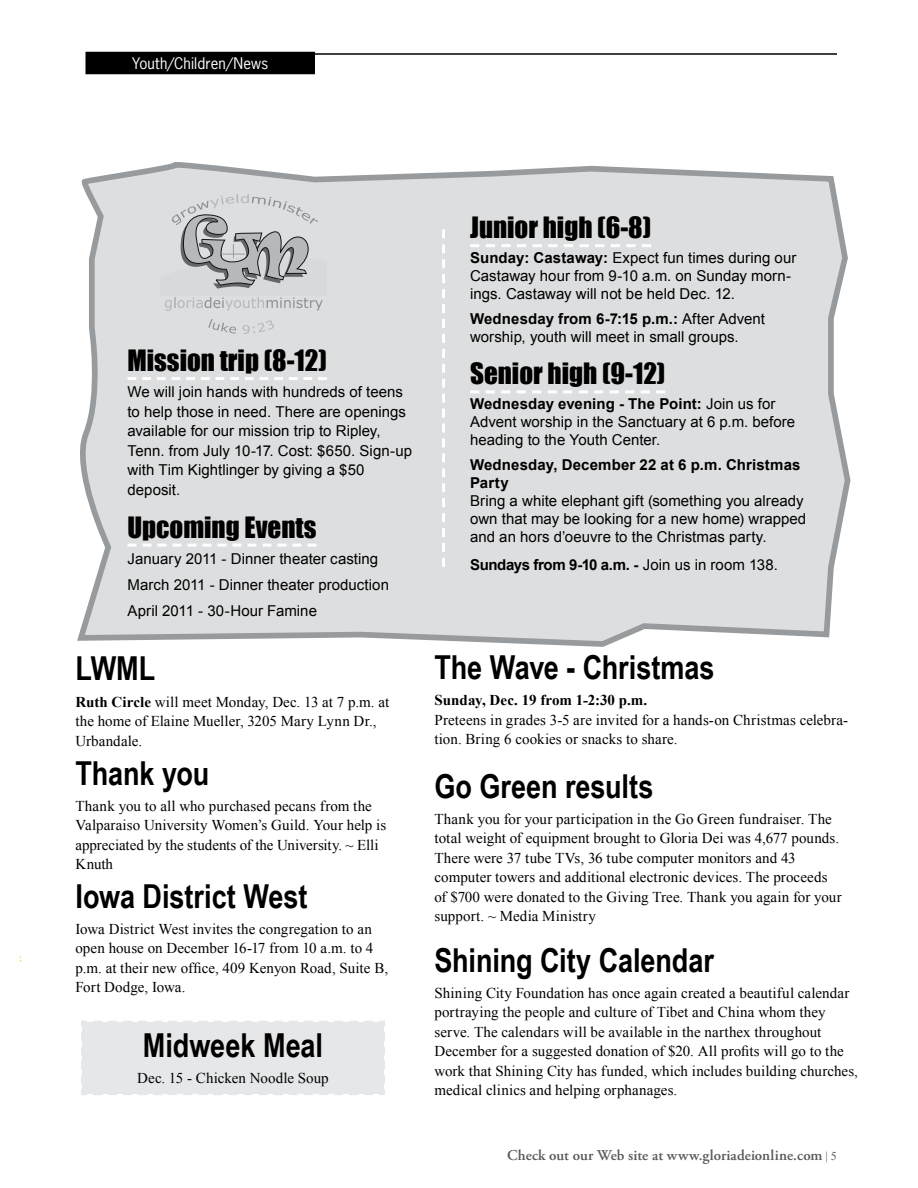
<style>
.page{position:relative;width:918px;height:1188px;background:#fff}
.page>*{position:absolute;margin:0;border:0;box-sizing:border-box;transform-origin:0 0}
.t1{font:700 33px "Arial Narrow";letter-spacing:-.005em;color:#000}
.t2{font:27px "Impact";color:#000}
.t3{font:15px/19.5px "Times New Roman";letter-spacing:.005em;color:#000}
.t4{font:15px/18px "Arial";letter-spacing:.005em;color:#000}
.t5{font:600 15px "Adobe Garamond Pro";letter-spacing:.005em;color:#58595b}
.t6{font:700 15px/18px "Arial";letter-spacing:.01em;color:#000}
.t7{font:700 15px "Arial";letter-spacing:-.025em;color:#000}
.t8{font:700 15px "Times New Roman";letter-spacing:.005em;color:#000}
.t9{font:15px "News Gothic Std";letter-spacing:.01em;color:#fff}
.s1{font-weight:700}
.s2{font-weight:400}
.s3{font-family:"Times New Roman";font-weight:400;font-size:12px}
</style>
<div class="page">
<div style="left:86px;top:52px;width:228px;height:22px;background:#000"></div>
<hr style="left:94px;top:53px;width:743px;height:2px;background:#000">
<svg style="left:77px;top:162px;width:774px;height:485px;background:#dcddde"></svg>
<svg style="left:442px;top:229px;width:3px;height:338px"></svg>
<svg style="left:470px;top:244px;width:181px;height:3px"></svg>
<svg style="left:470px;top:390px;width:195px;height:3px"></svg>
<svg style="left:160px;top:194px;width:167px;height:117px;background:#c5c6c7"></svg>
<svg style="left:208px;top:319px;width:28px;height:14px"></svg>
<svg style="left:242px;top:320px;width:32px;height:14px"></svg>
<svg style="left:128px;top:377px;width:199px;height:3px"></svg>
<svg style="left:128px;top:544px;width:188px;height:3px"></svg>
<div style="left:81px;top:1021px;width:304px;height:74px;background:#e6e7e8"></div>
<p class="t9" style="left:132px;top:54px;width:138px">Youth/Children/News</p>
<h2 class="t2" style="left:128px;top:340px;width:201px">Mission trip (8-12)</h2>
<p class="t4" style="left:128px;top:382px;width:286px;line-height:19.5px">We will join hands with hundreds of teens to help those in need. There are openings available for our mission trip to Ripley, Tenn. from July 10-17. Cost: $650. Sign-up with Tim Kightlinger by giving a $50 deposit.</p>
<h2 class="t2" style="left:128px;top:506px;width:190px">Upcoming Events</h2>
<p class="t4" style="left:128px;top:546px;width:263px;line-height:26.2px">January 2011 - Dinner theater casting<br>March 2011 - Dinner theater production<br>April 2011 - 30-Hour Famine</p>
<h1 class="t1" style="left:75px;top:644px;width:81px">LWML</h1>
<p class="t3" style="left:75px;top:692px;width:315px"><span class="s1">Ruth Circle</span> will meet Monday, Dec. 13 at 7 p.m. at the home of Elaine Mueller, 3205 Mary Lynn Dr.,<br>Urbandale.</p>
<h1 class="t1" style="left:75px;top:748px;width:135px">Thank you</h1>
<p class="t3" style="left:75px;top:796px;width:312px">Thank you to all who purchased pecans from the Valparaiso University Women’s Guild. Your help is appreciated by the students of the University. ~ Elli Knuth</p>
<h1 class="t1" style="left:75px;top:871px;width:233px">Iowa District West</h1>
<p class="t3" style="left:75px;top:919px;width:314px">Iowa District West invites the congregation to an open house on December 16-17 from 10 a.m. to 4 p.m. at their new office, 409 Kenyon Road, Suite B, Fort Dodge, Iowa.</p>
<h1 class="t1" style="left:143px;top:1020px;width:182px">Midweek Meal</h1>
<p class="t3" style="left:137px;top:1068px;width:193px">Dec. 15 - Chicken Noodle Soup</p>
<h2 class="t2" style="left:470px;top:207px;width:183px">Junior high (6-8)</h2>
<p class="t4" style="left:470px;top:249px;width:328px"><span class="s1">Sunday: Castaway:</span> Expect fun times during our<br>Castaway hour from 9-10 a.m. on Sunday morn&shy;ings. Castaway will not be held Dec. 12.</p>
<p class="t4" style="left:470px;top:310px;width:296px"><span class="s1">Wednesday from 6-7:15 p.m.:</span> After Advent worship, youth will meet in small groups.</p>
<h2 class="t2" style="left:470px;top:353px;width:197px">Senior high (9-12)</h2>
<p class="t4" style="left:470px;top:395px;width:327px"><span class="s1">Wednesday evening - The Point:</span> Join us for<br>Advent worship in the Sanctuary at 6 p.m. before heading to the Youth Center.</p>
<p class="t6" style="left:470px;top:456px;width:332px">Wednesday, December 22 at 6 p.m. Christmas<br>Party</p>
<p class="t4" style="left:470px;top:492px;width:338px">Bring a white elephant gift (something you already own that may be looking for a new home) wrapped and an hors d’oeuvre to the Christmas party.</p>
<p class="t7" style="left:470px;top:555px;width:309px">Sundays from 9-10 a.m. - <span class="s2">Join us in room 138.</span></p>
<h1 class="t1" style="left:434px;top:642px;width:282px">The Wave - Christmas</h1>
<p class="t8" style="left:434px;top:690px;width:214px">Sunday, Dec. 19 from 1-2:30 p.m.</p>
<p class="t3" style="left:434px;top:710px;width:415px">Preteens in grades 3-5 are invited for a hands-on Christmas celebra&shy;tion. Bring 6 cookies or snacks to share.</p>
<h1 class="t1" style="left:434px;top:761px;width:221px">Go Green results</h1>
<p class="t3" style="left:434px;top:809px;width:409px">Thank you for your participation in the Go Green fundraiser. The total weight of equipment brought to Gloria Dei was 4,677 pounds.<br>There were 37 tube TVs, 36 tube computer monitors and 43 computer towers and additional electronic devices. The proceeds of $700 were donated to the Giving Tree. Thank you again for your support. ~ Media Ministry</p>
<h1 class="t1" style="left:434px;top:935px;width:281px">Shining City Calendar</h1>
<p class="t3" style="left:434px;top:983px;width:425px">Shining City Foundation has once again created a beautiful calendar portraying the people and culture of Tibet and China whom they serve. The calendars will be available in the narthex throughout December for a suggested donation of $20. All profits will go to the work that Shining City has funded, which includes building churches, medical clinics and helping orphanages.</p>
<p class="t5" style="left:507px;top:1147px;width:331px">Check out our Web site at www.gloriadeionline.com <span class="s3">| 5</span></p>
</div>
